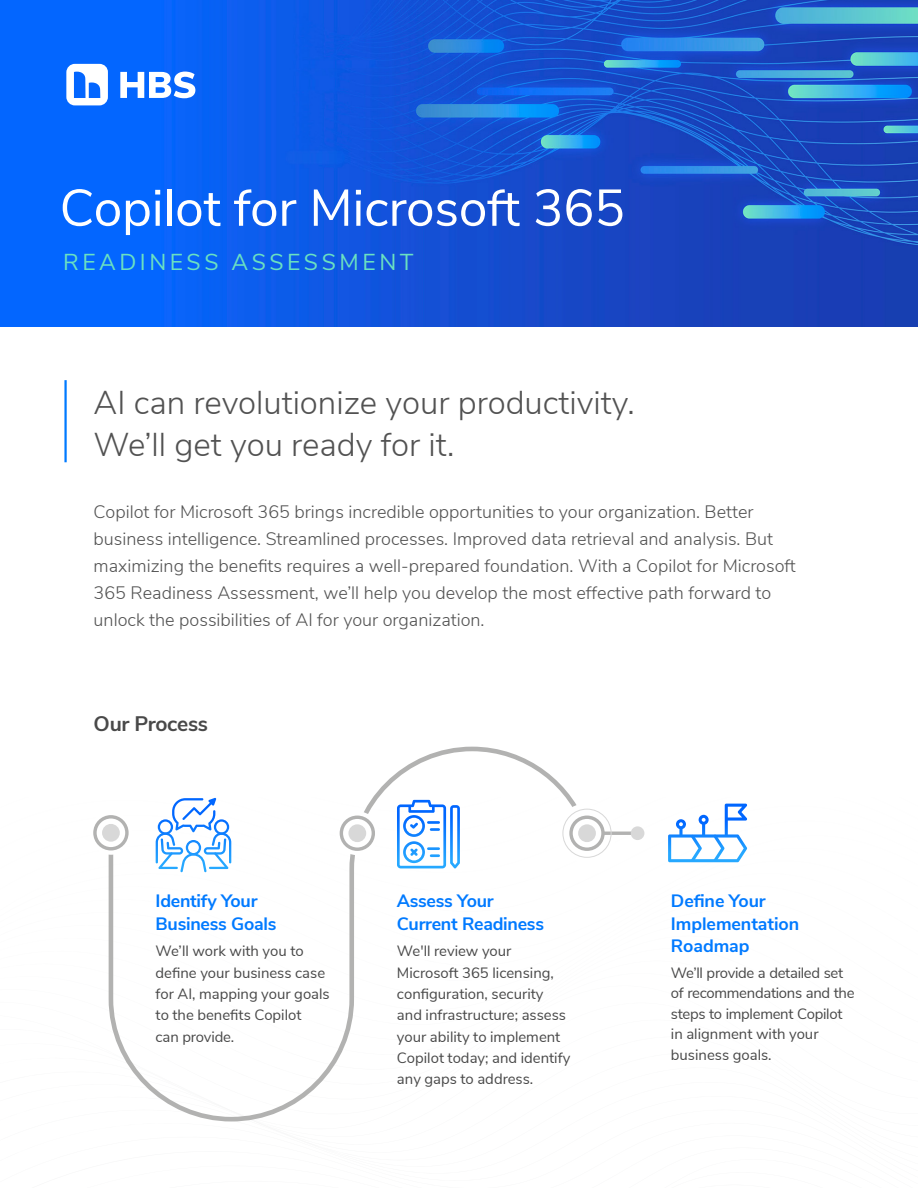
<style>
.page{position:relative;width:918px;height:1188px;background:#fff}
.page>*{position:absolute;margin:0;border:0;box-sizing:border-box;transform-origin:0 0}
.t1{font:51.45px "Nunito Sans";letter-spacing:-.005em;color:#fff}
.t2{font:300 33px/42px "Nunito Sans";color:#525252}
.t3{font:22.95px "Nunito Sans";letter-spacing:.155em;color:#6ae1c1}
.t4{font:700 21px "Nunito Sans";letter-spacing:-.015em;color:#494949}
.t5{font:300 18px/27px "Nunito Sans";color:#525252}
.t6{font:700 17.85px/23.4px "Nunito Sans";letter-spacing:-.015em;color:#007aff}
.t7{font:14.85px/21.3px "Nunito Sans";color:#494949}
.t8{font:14.85px/20.5px "Nunito Sans";letter-spacing:-.02em;color:#494949}
</style>
<div class="page">
<img style="left:0;top:0;width:918px;height:326px">
<svg style="left:120px;top:72px;width:75px;height:26px"></svg>
<svg style="left:66px;top:64px;width:42px;height:41px"></svg>
<hr style="left:64px;top:380px;width:3px;height:82px;background:#007aff">
<svg style="left:108px;top:746px;width:411px;height:376px"></svg>
<svg style="left:93px;top:756px;width:655px;height:116px"></svg>
<div style="left:631px;top:826px;width:13px;height:14px;background:#d8d8d8;border-radius:50%"></div>
<h1 class="t1" style="left:60px;top:170px;width:567px">Copilot for Microsoft 365</h1>
<p class="t3" style="left:63px;top:245px;width:352px">READINESS ASSESSMENT</p>
<h2 class="t2" style="left:94px;top:379px;width:543px">AI can revolutionize your productivity.<br>We’ll get you ready for it.</h2>
<p class="t5" style="left:94px;top:497px;width:704px">Copilot for Microsoft 365 brings incredible opportunities to your organization. Better business intelligence. Streamlined processes. Improved data retrieval and analysis. But maximizing the benefits requires a well-prepared foundation. With a Copilot for Microsoft 365 Readiness Assessment, we’ll help you develop the most effective path forward to unlock the possibilities of AI for your organization.</p>
<p class="t4" style="left:94px;top:709px;width:116px">Our Process</p>
<p class="t6" style="left:156px;top:888px;width:122px">Identify Your<br>Business Goals</p>
<p class="t7" style="left:156px;top:940px;width:176px">We’ll work with you to define your business case for AI, mapping your goals to the benefits Copilot<br>can provide.</p>
<p class="t6" style="left:397px;top:888px;width:149px">Assess Your<br>Current Readiness</p>
<p class="t7" style="left:397px;top:940px;width:175px">We'll review your<br>Microsoft 365 licensing, configuration, security and infrastructure; assess your ability to implement<br>Copilot today; and identify any gaps to address.</p>
<p class="t6" style="left:671px;top:888px;width:130px;line-height:22.6px">Define Your<br>Implementation<br>Roadmap</p>
<p class="t8" style="left:671px;top:961px;width:185px">We’ll provide a detailed set of recommendations and the steps to implement Copilot in alignment with your business goals.</p>
</div>
